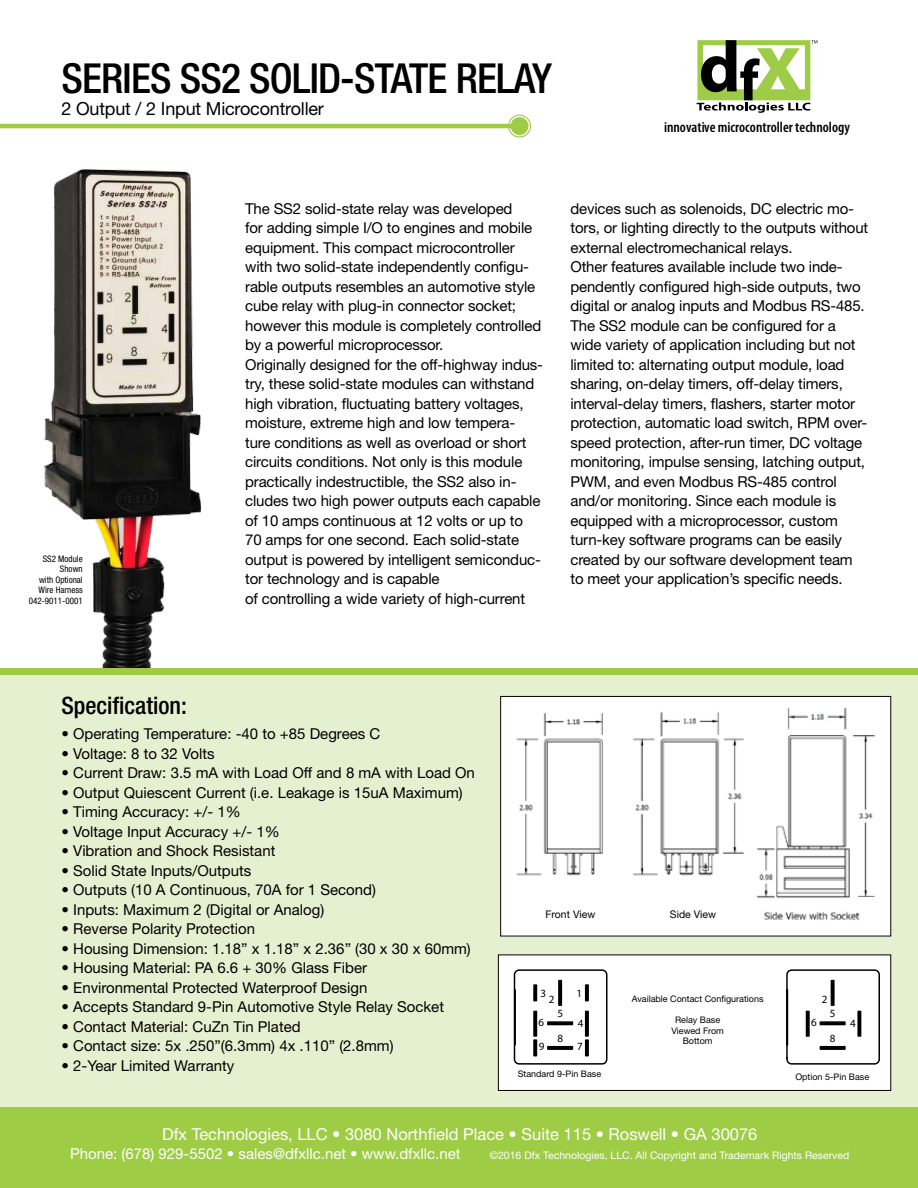
<style>
.page{position:relative;width:918px;height:1188px;background:#fff}
.page>*{position:absolute;margin:0;border:0;box-sizing:border-box;transform-origin:0 0}
.t1{font:500 condensed 41.4px "Helvetica Neue LT Std";letter-spacing:-.02em;color:#000}
.t2{font:500 condensed 24px "Helvetica Neue LT Std";color:#000}
.t3{font:18px "Helvetica Neue LT Std";letter-spacing:-.01em;color:#000}
.t4{font:16.5px "Helvetica Neue LT Std";color:#fff}
.t5{font:15px/19.5px "Helvetica Neue LT Std";letter-spacing:-.01em;color:#000}
.t6{font:15px "Helvetica Neue LT Std";color:#fff}
.t7{font:600 condensed 14.85px "Myriad Pro";color:#000}
.t8{font:11.1px "Myriad Pro";color:#000}
.t9{font:10.5px "Helvetica Neue LT Std";color:#fff}
.t10{font:10.5px "Helvetica Neue LT Std";color:#000}
.t11{font:9px/10.5px "Helvetica Neue LT Std";color:#000;text-align:center}
.t12{font:condensed 9px/10.5px "Helvetica Neue LT Std";color:#000;text-align:right}
</style>
<div class="page">
<img style="left:44px;top:169px;width:157px;height:499px">
<div style="left:0;top:674px;width:918px;height:484px;background:#e5f0d0"></div>
<div style="left:0;top:668px;width:918px;height:6px;background:#9ecc45"></div>
<img style="left:502px;top:698px;width:387px;height:236px">
<div style="left:500px;top:696px;width:391px;height:240px;border:1px solid #000"></div>
<div style="left:498px;top:955px;width:393px;height:135px;background:#fff"></div>
<div style="left:498px;top:955px;width:393px;height:136px;border:1px solid #000"></div>
<hr style="left:0;top:124px;width:519px;height:4px;background:#9ecc45">
<div style="left:508px;top:115px;width:23px;height:23px;border:1px solid #9ecc45;border-radius:50%"></div>
<div style="left:511px;top:117px;width:17px;height:18px;background:#9ecc45;border-radius:50%"></div>
<div style="left:0;top:1107px;width:918px;height:81px;background:#9ecc45"></div>
<div style="left:535px;top:910px;width:71px;height:25px;background:#fff"></div>
<div style="left:658px;top:910px;width:71px;height:25px;background:#fff"></div>
<svg style="left:697px;top:40px;width:120px;height:73px"></svg>
<svg style="left:514px;top:969px;width:94px;height:96px"></svg>
<hr style="left:548px;top:1047px;width:24px;height:2px;background:#000">
<hr style="left:548px;top:1022px;width:24px;height:3px;background:#000">
<svg style="left:786px;top:969px;width:94px;height:96px"></svg>
<div style="left:806px;top:1011px;width:4px;height:26px;border:1px solid #000"></div>
<hr style="left:831px;top:981px;width:3px;height:24px;background:#000">
<hr style="left:807px;top:1011px;width:2px;height:25px;background:#000">
<hr style="left:820px;top:1022px;width:25px;height:3px;background:#000">
<hr style="left:820px;top:1047px;width:25px;height:2px;background:#000">
<hr style="left:858px;top:1011px;width:3px;height:25px;background:#000">
<h1 class="t1" style="left:62px;top:53px;width:492px">SERIES SS2 SOLID-STATE RELAY</h1>
<p class="t3" style="left:62px;top:98px;width:264px">2 Output / 2 Input Microcontroller</p>
<p class="t7" style="left:664px;top:118px;width:187px">innovative microcontroller technology</p>
<p class="t12" style="left:29px;top:553px;width:55px">SS2 Module<br>Shown<br>with Optional<br>Wire Harness<br>042-9011-0001</p>
<p class="t5" style="left:245px;top:198px;width:300px">The SS2 solid-state relay was developed<br>for adding simple I/O to engines and mobile equipment. This compact microcontroller with two solid-state independently configu&shy;rable outputs resembles an automotive style cube relay with plug-in connector socket; however this module is completely controlled by a powerful microprocessor.<br>Originally designed for the off-highway indus&shy;try, these solid-state modules can withstand high vibration, fluctuating battery voltages, moisture, extreme high and low tempera&shy;ture conditions as well as overload or short circuits conditions. Not only is this module practically indestructible, the SS2 also in&shy;cludes two high power outputs each capable of 10 amps continuous at 12 volts or up to 70 amps for one second. Each solid-state output is powered by intelligent semiconduc&shy;tor technology and is capable<br>of controlling a wide variety of high-current</p>
<p class="t5" style="left:570px;top:198px;width:299px">devices such as solenoids, DC electric mo&shy;tors, or lighting directly to the outputs without external electromechanical relays.<br>Other features available include two inde&shy;pendently configured high-side outputs, two digital or analog inputs and Modbus RS-485.<br>The SS2 module can be configured for a wide variety of application including but not limited to: alternating output module, load sharing, on-delay timers, off-delay timers, interval-delay timers, flashers, starter motor protection, automatic load switch, RPM over&shy;speed protection, after-run timer, DC voltage monitoring, impulse sensing, latching output, PWM, and even Modbus RS-485 control and/or monitoring. Since each module is equipped with a microprocessor, custom turn-key software programs can be easily created by our software development team to meet your application’s specific needs.</p>
<h2 class="t2" style="left:62px;top:691px;width:127px">Specification:</h2>
<p class="t5" style="left:62px;top:724px;width:320px">• Operating Temperature: -40 to +85 Degrees C</p>
<p class="t5" style="left:62px;top:743px;width:155px">• Voltage: 8 to 32 Volts</p>
<p class="t5" style="left:62px;top:763px;width:415px">• Current Draw: 3.5 mA with Load Off and 8 mA with Load On</p>
<p class="t5" style="left:62px;top:782px;width:403px">• Output Quiescent Current (i.e. Leakage is 15uA Maximum)</p>
<p class="t5" style="left:62px;top:802px;width:181px">• Timing Accuracy: +/- 1%</p>
<p class="t5" style="left:62px;top:821px;width:220px">• Voltage Input Accuracy +/- 1%</p>
<p class="t5" style="left:62px;top:841px;width:215px">• Vibration and Shock Resistant</p>
<p class="t5" style="left:62px;top:860px;width:191px">• Solid State Inputs/Outputs</p>
<p class="t5" style="left:62px;top:880px;width:316px">• Outputs (10 A Continuous, 70A for 1 Second)</p>
<p class="t5" style="left:62px;top:899px;width:264px">• Inputs: Maximum 2 (Digital or Analog)</p>
<p class="t5" style="left:62px;top:919px;width:195px">• Reverse Polarity Protection</p>
<p class="t5" style="left:62px;top:938px;width:411px">• Housing Dimension: 1.18” x 1.18” x 2.36” (30 x 30 x 60mm)</p>
<p class="t5" style="left:62px;top:958px;width:307px">• Housing Material: PA 6.6 + 30% Glass Fiber</p>
<p class="t5" style="left:62px;top:977px;width:307px">• Environmental Protected Waterproof Design</p>
<p class="t5" style="left:62px;top:997px;width:384px">• Accepts Standard 9-Pin Automotive Style Relay Socket</p>
<p class="t5" style="left:62px;top:1016px;width:241px">• Contact Material: CuZn Tin Plated</p>
<p class="t5" style="left:62px;top:1036px;width:334px">• Contact size: 5x .250”(6.3mm) 4x .110” (2.8mm)</p>
<p class="t5" style="left:62px;top:1055px;width:174px">• 2-Year Limited Warranty</p>
<p class="t10" style="left:546px;top:908px;width:51px">Front View</p>
<p class="t10" style="left:670px;top:908px;width:48px">Side View</p>
<p class="t8" style="left:541px;top:986px;width:7px">3</p>
<p class="t8" style="left:576px;top:986px;width:7px">1</p>
<p class="t8" style="left:549px;top:992px;width:7px">2</p>
<p class="t8" style="left:539px;top:1016px;width:7px">6</p>
<p class="t8" style="left:557px;top:1006px;width:7px">5</p>
<p class="t8" style="left:578px;top:1017px;width:7px">4</p>
<p class="t8" style="left:557px;top:1031px;width:7px">8</p>
<p class="t8" style="left:539px;top:1040px;width:7px">9</p>
<p class="t8" style="left:577px;top:1040px;width:7px">7</p>
<p class="t11" style="left:632px;top:994px;width:133px">Available Contact Configurations</p>
<p class="t11" style="left:671px;top:1015px;width:54px">Relay Base<br>Viewed From<br>Bottom</p>
<p class="t8" style="left:822px;top:993px;width:7px">2</p>
<p class="t8" style="left:811px;top:1016px;width:7px">6</p>
<p class="t8" style="left:830px;top:1006px;width:7px">5</p>
<p class="t8" style="left:830px;top:1031px;width:7px">8</p>
<p class="t8" style="left:850px;top:1017px;width:7px">4</p>
<p class="t11" style="left:518px;top:1068px;width:85px">Standard 9-Pin Base</p>
<p class="t11" style="left:795px;top:1071px;width:75px">Option 5-Pin Base</p>
<p class="t4" style="left:162px;top:1124px;width:597px">Dfx Technologies, LLC • 3080 Northfield Place • Suite 115 • Roswell • GA 30076</p>
<p class="t6" style="left:70px;top:1145px;width:392px">Phone: (678) 929-5502 • sales@dfxllc.net • www.dfxllc.net</p>
<p class="t9" style="left:490px;top:1149px;width:361px">©2016 Dfx Technologies, LLC. All Copyright and Trademark Rights Reserved</p>
</div>
